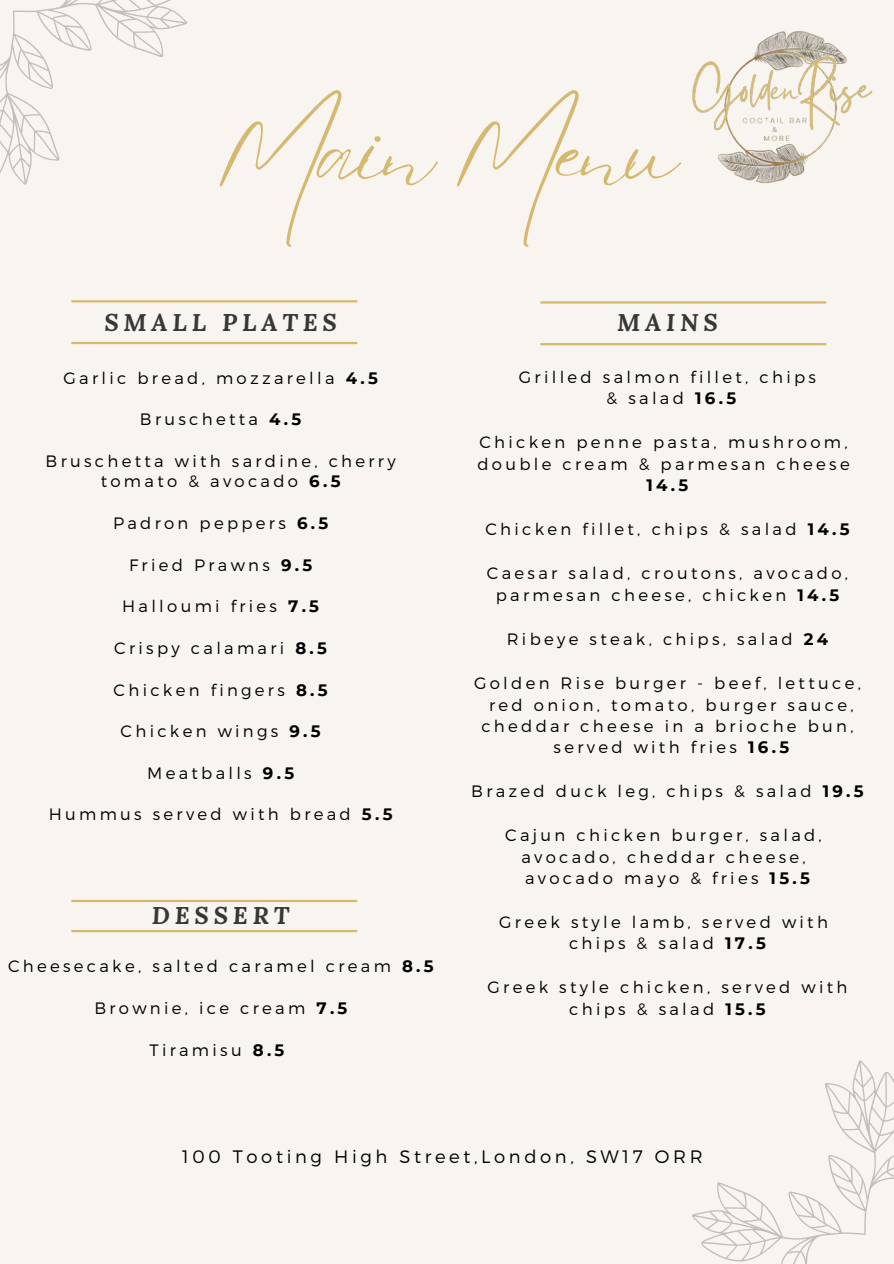
<style>
.page{position:relative;width:894px;height:1264px;background:#fff}
.page>*{position:absolute;margin:0;border:0;box-sizing:border-box;transform-origin:0 0}
.t1{font:94.35px "Eyesome Script";letter-spacing:-.06em;color:#d6b971}
.t2{font:italic 700 24px "Lora";letter-spacing:.2em;color:#373737}
.t3{font:300 18px "Montserrat";letter-spacing:.2em;color:#000}
.t4{font:300 16.5px/20.2px "Montserrat";letter-spacing:.2em;color:#000;text-align:center}
.t5{font:700 16.5px "Montserrat";color:#000}
.s1{font-weight:700}
</style>
<div class="page">
<div style="left:0;top:0;width:893px;height:1263px;background:#f8f4ef"></div>
<img style="left:692px;top:31px;width:181px;height:153px">
<hr style="left:71px;top:342px;width:286px;height:2px;background:#d6b971">
<hr style="left:540px;top:343px;width:286px;height:2px;background:#d6b971">
<hr style="left:71px;top:929px;width:286px;height:3px;background:#d6b971">
<hr style="left:71px;top:899px;width:286px;height:3px;background:#d6b971">
<hr style="left:71px;top:300px;width:286px;height:2px;background:#d6b971">
<hr style="left:540px;top:301px;width:286px;height:2px;background:#d6b971">
<svg style="left:0;top:0;width:187px;height:185px"></svg>
<svg style="left:692px;top:1060px;width:201px;height:203px"></svg>
<h2 class="t1" style="left:215px;top:90px;width:464px">Main Menu</h2>
<p class="t2" style="left:104px;top:306px;width:234px">SMALL PLATES</p>
<h1 class="t2" style="left:617px;top:306px;width:102px">MAINS</h1>
<p class="t4" style="left:63px;top:367px;width:316px">Garlic bread, mozzarella <span class="s1">4.5</span></p>
<p class="t4" style="left:140px;top:408px;width:163px">Bruschetta <span class="s1">4.5</span></p>
<p class="t4" style="left:46px;top:450px;width:351px">Bruschetta with sardine, cherry tomato &amp; avocado <span class="s1">6.5</span></p>
<p class="t4" style="left:113px;top:512px;width:217px">Padron peppers <span class="s1">6.5</span></p>
<p class="t4" style="left:129px;top:553px;width:185px">Fried Prawns <span class="s1">9.5</span></p>
<p class="t4" style="left:122px;top:595px;width:198px">Halloumi fries <span class="s1">7.5</span></p>
<p class="t4" style="left:114px;top:637px;width:214px">Crispy calamari <span class="s1">8.5</span></p>
<p class="t4" style="left:114px;top:678px;width:215px">Chicken fingers <span class="s1">8.5</span></p>
<p class="t4" style="left:121px;top:720px;width:201px">Chicken wings <span class="s1">9.5</span></p>
<p class="t4" style="left:147px;top:762px;width:148px">Meatballs <span class="s1">9.5</span></p>
<p class="t4" style="left:49px;top:803px;width:345px">Hummus served with bread <span class="s1">5.5</span></p>
<h2 class="t2" style="left:152px;top:899px;width:139px">DESSERT</h2>
<p class="t4" style="left:8px;top:955px;width:427px">Cheesecake, salted caramel cream <span class="s1">8.5</span></p>
<p class="t4" style="left:94px;top:997px;width:254px">Brownie, ice cream <span class="s1">7.5</span></p>
<p class="t4" style="left:149px;top:1038px;width:136px">Tiramisu <span class="s1">8.5</span></p>
<p class="t4" style="left:518px;top:366px;width:298px">Grilled salmon fillet, chips</p>
<p class="t4" style="left:606px;top:387px;width:131px">&amp; salad <span class="s1">16.5</span></p>
<p class="t4" style="left:479px;top:431px;width:370px">Chicken penne pasta, mushroom,</p>
<p class="t4" style="left:477px;top:453px;width:373px">double cream &amp; parmesan cheese</p>
<p class="t5" style="left:646px;top:475px;width:43px">14.5</p>
<p class="t4" style="left:485px;top:518px;width:365px">Chicken fillet, chips &amp; salad <span class="s1">14.5</span></p>
<p class="t4" style="left:486px;top:561px;width:362px;line-height:22.5px">Caesar salad, croutons, avocado, parmesan cheese, chicken <span class="s1">14.5</span></p>
<p class="t4" style="left:506px;top:628px;width:323px">Ribeye steak, chips, salad <span class="s1">24</span></p>
<p class="t4" style="left:474px;top:672px;width:388px">Golden Rise burger - beef, lettuce,</p>
<p class="t4" style="left:481px;top:693px;width:374px;line-height:21.3px">red onion, tomato, burger sauce, cheddar cheese in a brioche bun,</p>
<p class="t4" style="left:553px;top:736px;width:237px">served with fries <span class="s1">16.5</span></p>
<p class="t4" style="left:471px;top:780px;width:394px">Brazed duck leg, chips &amp; salad <span class="s1">19.5</span></p>
<p class="t4" style="left:505px;top:824px;width:318px">Cajun chicken burger, salad,</p>
<p class="t4" style="left:521px;top:845px;width:286px">avocado, cheddar cheese,</p>
<p class="t4" style="left:525px;top:867px;width:286px">avocado mayo &amp; fries <span class="s1">15.5</span></p>
<p class="t4" style="left:499px;top:911px;width:330px">Greek style lamb, served with</p>
<p class="t4" style="left:569px;top:932px;width:198px">chips &amp; salad <span class="s1">17.5</span></p>
<h2 class="t4" style="left:487px;top:976px;width:361px">Greek style chicken, served with</h2>
<p class="t4" style="left:569px;top:997px;width:198px">chips &amp; salad <span class="s1">15.5</span></p>
<p class="t3" style="left:182px;top:1144px;width:522px">100 Tooting High Street,London, SW17 ORR</p>
</div>
